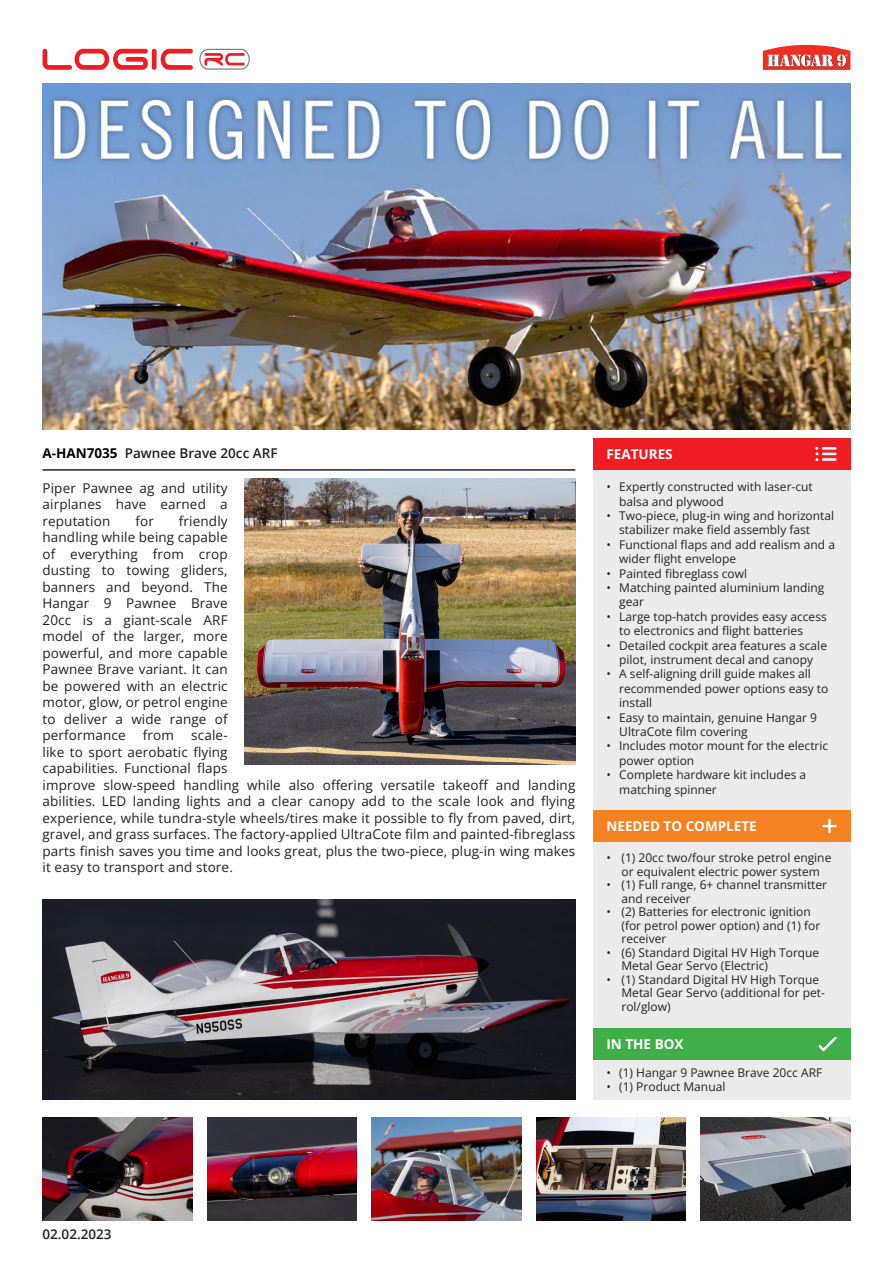
<style>
.page{position:relative;width:893px;height:1263px;background:#fff}
.page>*{position:absolute;margin:0;border:0;box-sizing:border-box;transform-origin:0 0}
.t1{font:13.5px/16.5px "Open Sans";letter-spacing:.01em;color:#231f20;text-align:justify}
.t2{font:600 13.5px "Open Sans";color:#231f20}
.t3{font:700 13.5px "Open Sans";color:#fff}
.t4{font:12px/14.4px "Open Sans";color:#231f20}
.s1{font-weight:700;color:#000}
</style>
<div class="page">
<img style="left:245px;top:478px;width:330px;height:286px">
<hr style="left:43px;top:469px;width:532px;height:2px;background:#231f20">
<img style="left:43px;top:84px;width:807px;height:346px">
<div style="left:593px;top:448px;width:257px;height:652px;background:#ebebeb"></div>
<div style="left:593px;top:438px;width:257px;height:32px;background:#ee1d23"></div>
<hr style="left:821px;top:446px;width:16px;height:4px;background:#fff;border-radius:2px">
<div style="left:821px;top:446px;width:17px;height:5px;border:1px solid #ee1d23;border-radius:2px"></div>
<hr style="left:821px;top:452px;width:16px;height:4px;background:#fff;border-radius:2px">
<div style="left:821px;top:451px;width:17px;height:5px;border:1px solid #ee1d23;border-radius:2px"></div>
<hr style="left:821px;top:458px;width:16px;height:3px;background:#fff;border-radius:2px">
<div style="left:821px;top:457px;width:17px;height:5px;border:1px solid #ee1d23;border-radius:2px"></div>
<svg style="left:815px;top:446px;width:4px;height:15px"></svg>
<svg style="left:43px;top:49px;width:150px;height:21px"></svg>
<svg style="left:199px;top:49px;width:51px;height:21px"></svg>
<div style="left:593px;top:810px;width:257px;height:32px;background:#f58220"></div>
<svg style="left:822px;top:819px;width:15px;height:15px"></svg>
<div style="left:593px;top:1028px;width:257px;height:32px;background:#40ae49"></div>
<svg style="left:818px;top:1037px;width:19px;height:14px"></svg>
<img style="left:43px;top:899px;width:532px;height:201px">
<img style="left:701px;top:1118px;width:149px;height:102px">
<img style="left:372px;top:1118px;width:149px;height:102px">
<img style="left:536px;top:1118px;width:150px;height:102px">
<img style="left:207px;top:1118px;width:150px;height:102px">
<img style="left:43px;top:1118px;width:149px;height:102px">
<svg style="left:763px;top:45px;width:87px;height:25px"></svg>
<p class="t2" style="left:43px;top:444px;width:237px"><span class="s1">A-HAN7035</span> Pawnee Brave 20cc ARF</p>
<p class="t1" style="left:43px;top:479px;width:187px">Piper Pawnee ag and utility airplanes have earned a reputation</p>
<p class="t1" style="left:43px;top:512px;width:187px;text-indent:136px">friendly handling while being capable of everything from crop dusting to towing gliders, banners and beyond. The Hangar 9 Pawnee Brave 20cc is a giant-scale ARF model of the larger, more powerful, and more capable Pawnee Brave variant. It can be powered with an electric motor, glow, or petrol engine to deliver a wide range of performance</p>
<p class="t1" style="left:135px;top:512px;width:20px">for</p>
<p class="t1" style="left:143px;top:727px;width:33px">from</p>
<p class="t1" style="left:43px;top:727px;width:534px;text-align:left;text-indent:149px">scale-<br>like to sport aerobatic flying<br>capabilities. Functional flaps<br>improve slow-speed handling while also offering versatile takeoff and landing abilities. LED landing lights and a clear canopy add to the scale look and flying experience, while tundra-style wheels/tires make it possible to fly from paved, dirt, gravel, and grass surfaces. The factory-applied UltraCote film and painted-fibreglass parts finish saves you time and looks great, plus the two-piece, plug-in wing makes it easy to transport and store.</p>
<p class="t3" style="left:606px;top:445px;width:68px">FEATURES</p>
<p class="t4" style="left:619px;top:479px;width:195px;text-indent:-13px">• Expertly constructed with laser-cut balsa and plywood</p>
<p class="t4" style="left:619px;top:508px;width:216px;text-indent:-13px">• Two-piece, plug-in wing and horizontal stabilizer make field assembly fast</p>
<p class="t4" style="left:619px;top:537px;width:217px;text-indent:-13px">• Functional flaps and add realism and a wider flight envelope</p>
<p class="t4" style="left:606px;top:566px;width:142px">• Painted fibreglass cowl</p>
<p class="t4" style="left:619px;top:580px;width:207px;text-indent:-13px">• Matching painted aluminium landing gear</p>
<p class="t4" style="left:619px;top:609px;width:209px;text-indent:-13px">• Large top-hatch provides easy access to electronics and flight batteries</p>
<p class="t4" style="left:606px;top:638px;width:222px;text-align:center">• Detailed cockpit area features a scale pilot, instrument decal and canopy</p>
<p class="t4" style="left:619px;top:667px;width:211px;text-indent:-13px">• A self-aligning drill guide makes all recommended power options easy to install</p>
<p class="t4" style="left:619px;top:710px;width:199px;text-indent:-13px">• Easy to maintain, genuine Hangar 9<br>UltraCote film covering</p>
<p class="t4" style="left:619px;top:739px;width:211px;text-indent:-13px">• Includes motor mount for the electric power option</p>
<p class="t4" style="left:619px;top:767px;width:188px;text-indent:-13px">• Complete hardware kit includes a matching spinner</p>
<p class="t3" style="left:606px;top:817px;width:152px">NEEDED TO COMPLETE</p>
<p class="t4" style="left:606px;top:851px;width:226px;line-height:13.5px;text-align:center">• (1) 20cc two/four stroke petrol engine or equivalent electric power system</p>
<p class="t4" style="left:621px;top:878px;width:207px;line-height:13.5px;text-indent:-15px">• (1) Full range, 6+ channel transmitter and receiver</p>
<p class="t4" style="left:621px;top:905px;width:200px;line-height:13.5px;text-indent:-15px">• (2) Batteries for electronic ignition (for petrol power option) and (1) for receiver</p>
<p class="t4" style="left:621px;top:945px;width:199px;line-height:13.5px;text-indent:-15px">• (6) Standard Digital HV High Torque<br>Metal Gear Servo (Electric)</p>
<p class="t4" style="left:621px;top:972px;width:205px;line-height:13.5px;text-indent:-15px">• (1) Standard Digital HV High Torque<br>Metal Gear Servo (additional for pet&shy;rol/glow)</p>
<p class="t3" style="left:606px;top:1035px;width:78px">IN THE BOX</p>
<p class="t4" style="left:606px;top:1065px;width:217px">• (1) Hangar 9 Pawnee Brave 20cc ARF</p>
<p class="t4" style="left:606px;top:1079px;width:120px">• (1) Product Manual</p>
<p class="t2" style="left:43px;top:1225px;width:71px">02.02.2023</p>
</div>
